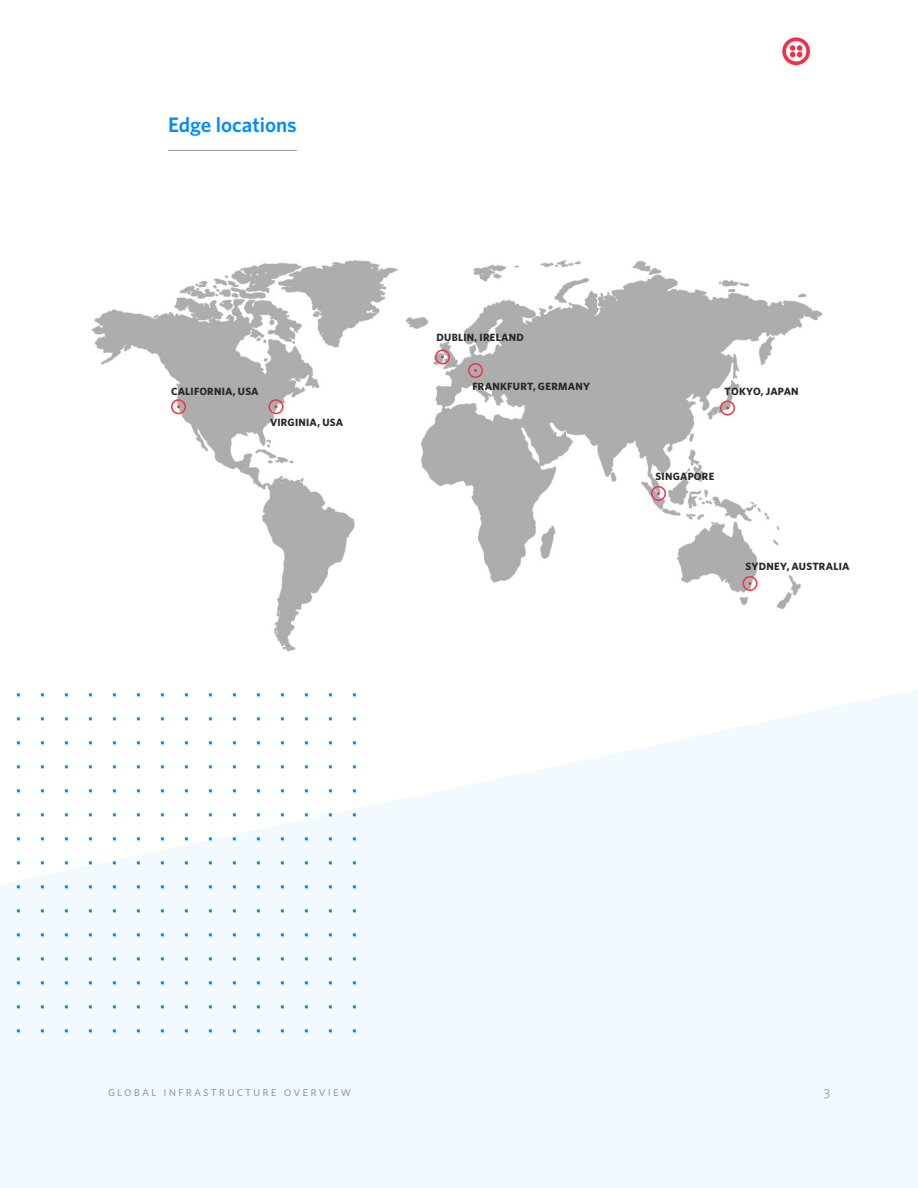
<style>
.page{position:relative;width:918px;height:1188px;background:#fff}
.page>*{position:absolute;margin:0;border:0;box-sizing:border-box;transform-origin:0 0}
.t1{font:600 21px "Whitney";color:#008cff}
.t2{font:13.5px "Whitney Book SC";letter-spacing:.15em;color:#94979b}
.t3{font:700 10.5px "Whitney";letter-spacing:.025em;color:#292829}
</style>
<div class="page">
<svg style="left:0;top:689px;width:918px;height:499px;fill:#f2f9ff"></svg>
<svg style="left:17px;top:693px;width:339px;height:339px;fill:#f2f9ff"></svg>
<svg style="left:782px;top:37px;width:28px;height:28px"></svg>
<img style="left:91px;top:260px;width:732px;height:392px">
<div style="left:171px;top:399px;width:15px;height:15px;border:2px solid #ee354a;border-radius:50%"></div>
<div style="left:268px;top:399px;width:16px;height:15px;border:2px solid #ee354a;border-radius:50%"></div>
<div style="left:435px;top:350px;width:15px;height:14px;border:2px solid #ee354a;border-radius:50%"></div>
<div style="left:468px;top:363px;width:15px;height:15px;border:2px solid #ee354a;border-radius:50%"></div>
<div style="left:720px;top:400px;width:15px;height:16px;border:2px solid #ee354a;border-radius:50%"></div>
<div style="left:742px;top:576px;width:16px;height:15px;border:2px solid #ee354a;border-radius:50%"></div>
<div style="left:651px;top:486px;width:15px;height:15px;border:2px solid #ee354a;border-radius:50%"></div>
<hr style="left:168px;top:150px;width:129px;height:1px;background:#94979b">
<h1 class="t1" style="left:168px;top:112px;width:130px">Edge locations</h1>
<p class="t3" style="left:171px;top:385px;width:89px">CALIFORNIA, USA</p>
<p class="t3" style="left:270px;top:416px;width:75px">VIRGINIA, USA</p>
<p class="t3" style="left:437px;top:331px;width:89px">DUBLIN, IRELAND</p>
<p class="t3" style="left:473px;top:380px;width:119px">FRANKFURT, GERMANY</p>
<p class="t3" style="left:725px;top:385px;width:76px">TOKYO, JAPAN</p>
<p class="t3" style="left:656px;top:470px;width:60px">SINGAPORE</p>
<p class="t3" style="left:746px;top:560px;width:106px">SYDNEY, AUSTRALIA</p>
<p class="t2" style="left:108px;top:1083px;width:245px">global infrastructure overview</p>
<p class="t2" style="left:824px;top:1083px;width:8px">3</p>
</div>
